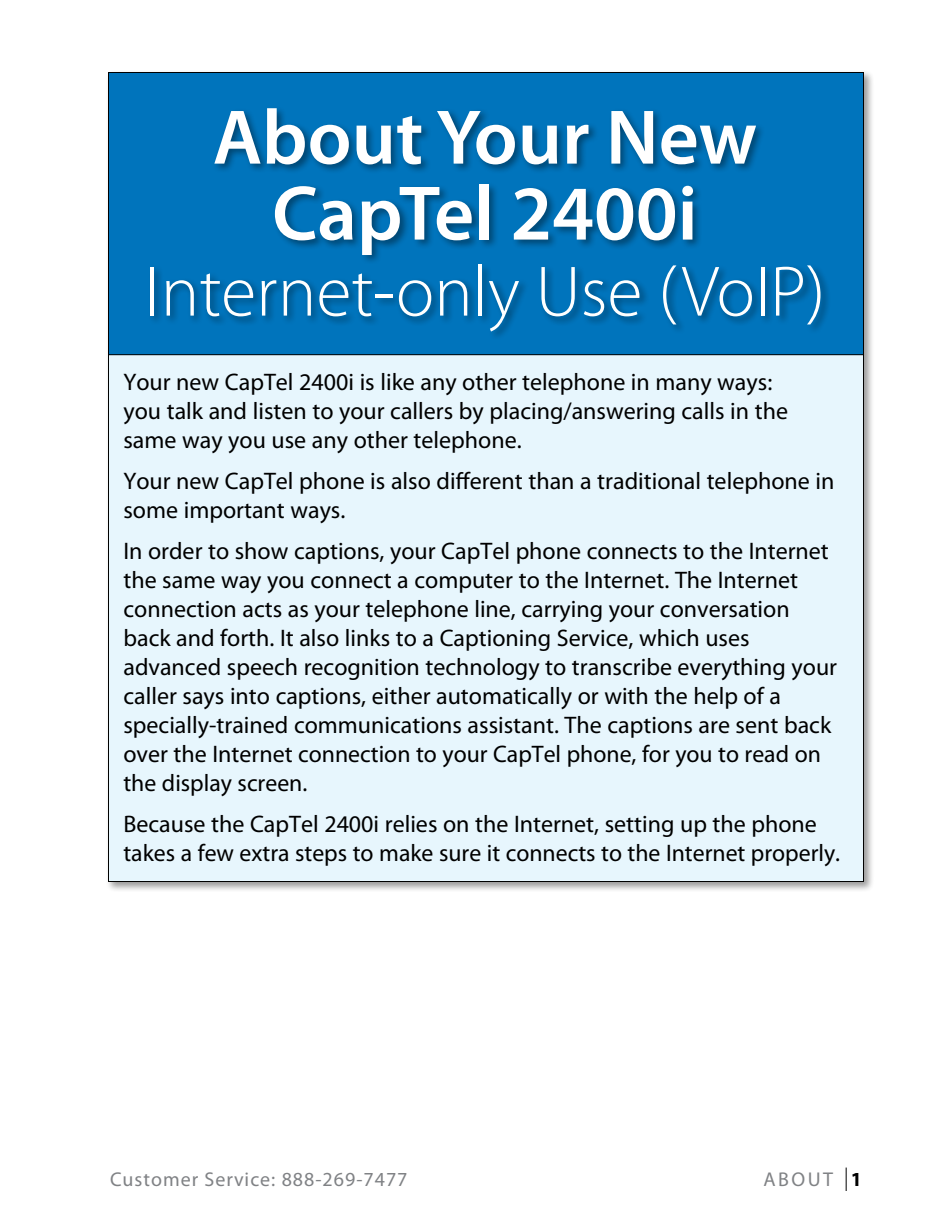
<style>
.page{position:relative;width:936px;height:1224px;background:#fff}
.page>*{position:absolute;margin:0;border:0;box-sizing:border-box;transform-origin:0 0}
.t1{font:600 78px/76px "Myriad Pro";color:#fff;text-align:center}
.t2{font:300 72px "Myriad Pro";color:#fff}
.t3{font:24px/29px "Myriad Pro";color:#000}
.t4{font:20px "Myriad Pro";letter-spacing:.05em;color:#808285}
.s1{font-weight:700;color:#000}
</style>
<div class="page">
<svg style="left:846px;top:1168px;width:1px;height:23px"></svg>
<div style="left:106px;top:70px;width:769px;height:823px;background:#000;opacity:.4"></div>
<div style="left:109px;top:72px;width:754px;height:810px;background:#e7f6fd"></div>
<div style="left:109px;top:72px;width:754px;height:283px;background:#0074bc"></div>
<div style="left:149px;top:106px;width:683px;height:234px;background:#000;opacity:.4"></div>
<h1 class="t1" style="left:213px;top:97px;width:546px">About Your New<br>CapTel 2400i</h1>
<h2 class="t2" style="left:145px;top:248px;width:682px">Internet-only Use (VoIP)</h2>
<p class="t3" style="left:123px;top:367px;width:666px">Your new CapTel 2400i is like any other telephone in many ways: you talk and listen to your callers by placing/answering calls in the same way you use any other telephone.</p>
<p class="t3" style="left:123px;top:466px;width:712px">Your new CapTel phone is also different than a traditional telephone in some important ways.</p>
<p class="t3" style="left:123px;top:536px;width:715px">In order to show captions, your CapTel phone connects to the Internet the same way you connect a computer to the Internet. The Internet connection acts as your telephone line, carrying your conversation back and forth. It also links to a Captioning Service, which uses advanced speech recognition technology to transcribe everything your caller says into captions, either automatically or with the help of a specially-trained communications assistant. The captions are sent back over the Internet connection to your CapTel phone, for you to read on the display screen.</p>
<p class="t3" style="left:123px;top:809px;width:718px">Because the CapTel 2400i relies on the Internet, setting up the phone takes a few extra steps to make sure it connects to the Internet properly.</p>
<p class="t4" style="left:110px;top:1167px;width:299px">Customer Service: 888-269-7477</p>
<p class="t4" style="left:764px;top:1167px;width:100px">ABOUT <span class="s1">1</span></p>
</div>
